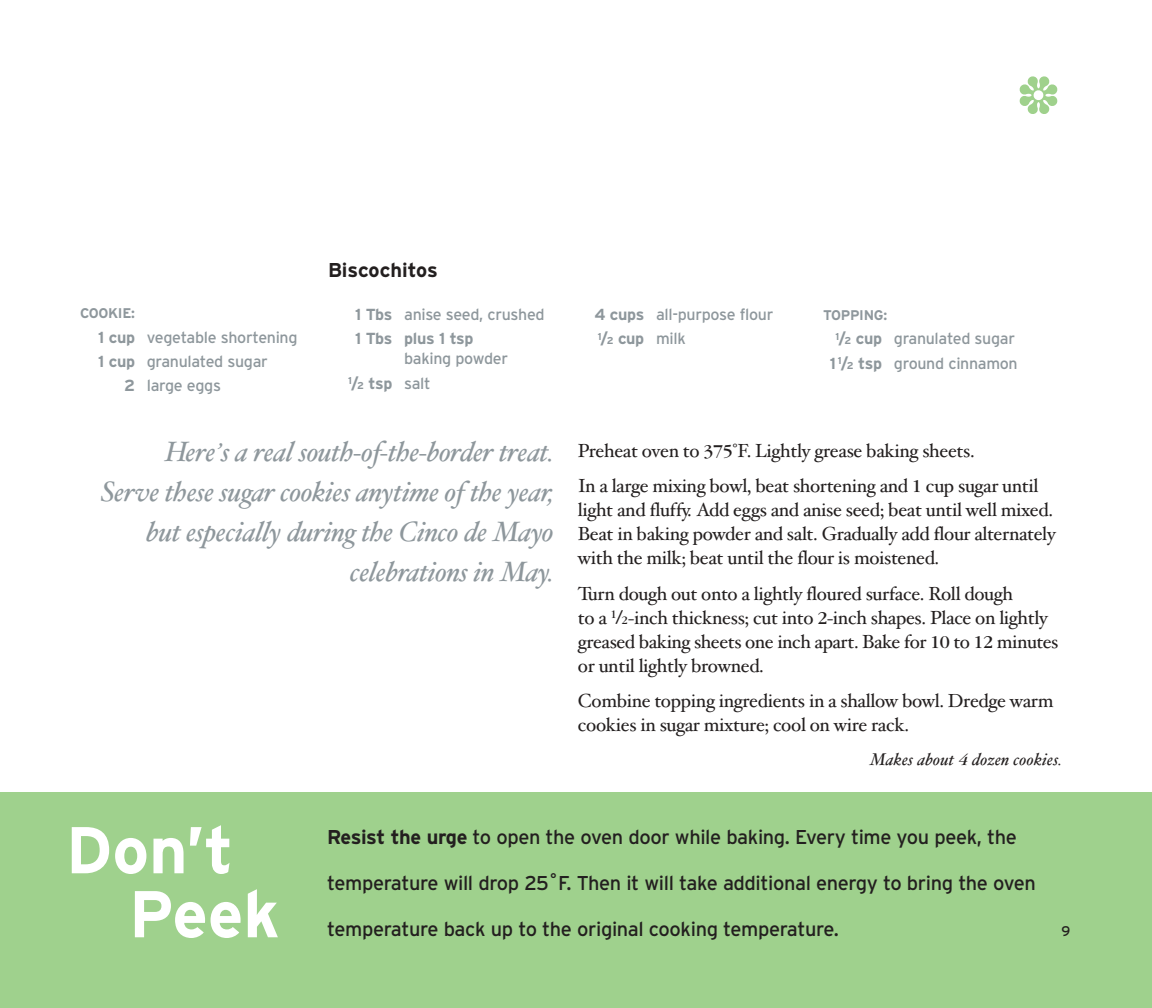
<style>
.page{position:relative;width:1152px;height:1008px;background:#fff}
.page>*{position:absolute;margin:0;border:0;box-sizing:border-box;transform-origin:0 0}
.t1{font:700 66px/64px "Interstate";color:#fff}
.t2{font:italic 28px/40px "Hoefler Text";letter-spacing:-.015em;color:#8e979c;text-align:right}
.t3{font:20px "Interstate";letter-spacing:-.02em;color:#231f1f}
.t4{font:700 20px "Interstate";letter-spacing:-.005em;color:#231f1f}
.t5{font:19px/24px "Hoefler Text";letter-spacing:-.02em;color:#231f1f}
.t6{font:italic 17px "Hoefler Text";letter-spacing:.01em;color:#231f1f}
.t7{font:16px/24.4px "Interstate";letter-spacing:-.02em;color:#8e979c}
.t8{font:700 14px "Interstate";letter-spacing:-.02em;color:#8e979c}
.t9{font:14px "Interstate";color:#231f1f}
.s1{font-weight:700}
.s2{font-weight:700;font-size:10px}
.s3{font-family:"Garamond"}
.s4{font-family:"Garamond";font-size:12px}
</style>
<div class="page">
<div style="left:0;top:792px;width:1152px;height:216px;background:#9fd18d"></div>
<svg style="left:1019px;top:76px;width:39px;height:38px"></svg>
<p class="t8" style="left:80px;top:308px;width:57px">COOKIE:</p>
<p class="t7" style="left:98px;top:327px;width:201px"><span class="s1">1 cup</span> vegetable shortening</p>
<p class="t7" style="left:98px;top:351px;width:171px"><span class="s1">1 cup</span> granulated sugar</p>
<p class="t7" style="left:124px;top:375px;width:98px"><span class="s1">2</span> large eggs</p>
<p class="t4" style="left:328px;top:263px;width:111px">Biscochitos</p>
<p class="t7" style="left:355px;top:304px;width:191px"><span class="s1">1 Tbs</span> anise seed, crushed<br><span class="s1">1 Tbs plus 1 tsp</span></p>
<p class="t7" style="left:348px;top:348px;width:161px;text-indent:56px">baking powder<br><sup>1</sup><span class="s1">/</span><span class="s2">2</span> <span class="s1">tsp</span> salt</p>
<h2 class="t2" style="left:100px;top:435px;width:455px">Here<span class="s3">’</span>s a real south-of-the-border treat.<br>Serve these sugar cookies anytime of the year, but especially during the Cinco de Mayo celebrations in May.</h2>
<p class="t7" style="left:594px;top:304px;width:180px"><span class="s1">4 cups</span> all-purpose flour<br><sup>1</sup><span class="s1">/</span><span class="s2">2</span> <span class="s1">cup</span> milk</p>
<p class="t8" style="left:823px;top:310px;width:66px">TOPPING:</p>
<p class="t7" style="left:830px;top:328px;width:189px;text-align:center"><sup>1</sup><span class="s1">/</span><span class="s2">2</span> <span class="s1">cup</span> granulated sugar<br><span class="s1">1</span> <sup>1</sup><span class="s1">/</span><span class="s2">2</span> <span class="s1">tsp</span> ground cinnamon</p>
<p class="t5" style="left:578px;top:434px;width:462px;line-height:35.6px">Preheat oven to <span class="s3">375</span>°F. Lightly grease baking sheets.<br>In a large mixing bowl, beat shortening and <span class="s3">1</span> cup sugar until</p>
<p class="t5" style="left:578px;top:500px;width:479px">light and fluffy. Add eggs and anise seed; beat until well mixed.<br>Beat in baking powder and salt. Gradually add flour alternately with the milk; beat until the flour is moistened.</p>
<p class="t5" style="left:578px;top:583px;width:482px">Turn dough out onto a lightly floured surface. Roll dough<br>to a <sup>1</sup><span class="s3">/</span><span class="s4">2</span>-inch thickness; cut into <span class="s3">2</span>-inch shapes. Place on lightly greased baking sheets one inch apart. Bake for <span class="s3">10</span> to <span class="s3">12</span> minutes or until lightly browned.</p>
<p class="t5" style="left:578px;top:691px;width:477px">Combine topping ingredients in a shallow bowl. Dredge warm cookies in sugar mixture; cool on wire rack.</p>
<p class="t6" style="left:870px;top:752px;width:194px">Makes about <span class="s3">4</span> dozen cookies.</p>
<h1 class="t1" style="left:129px;top:823px;width:152px;text-indent:-63px">Don’t<br>Peek</h1>
<p class="t3" style="left:327px;top:829px;width:691px"><span class="s1">Resist the urge</span> to open the oven door while baking. Every time you peek, the</p>
<p class="t3" style="left:327px;top:875px;width:710px">temperature will drop 25˚F. Then it will take additional energy to bring the oven</p>
<p class="t3" style="left:327px;top:921px;width:513px">temperature back up to the original cooking temperature.</p>
<p class="t9" style="left:1062px;top:926px;width:10px">9</p>
</div>
